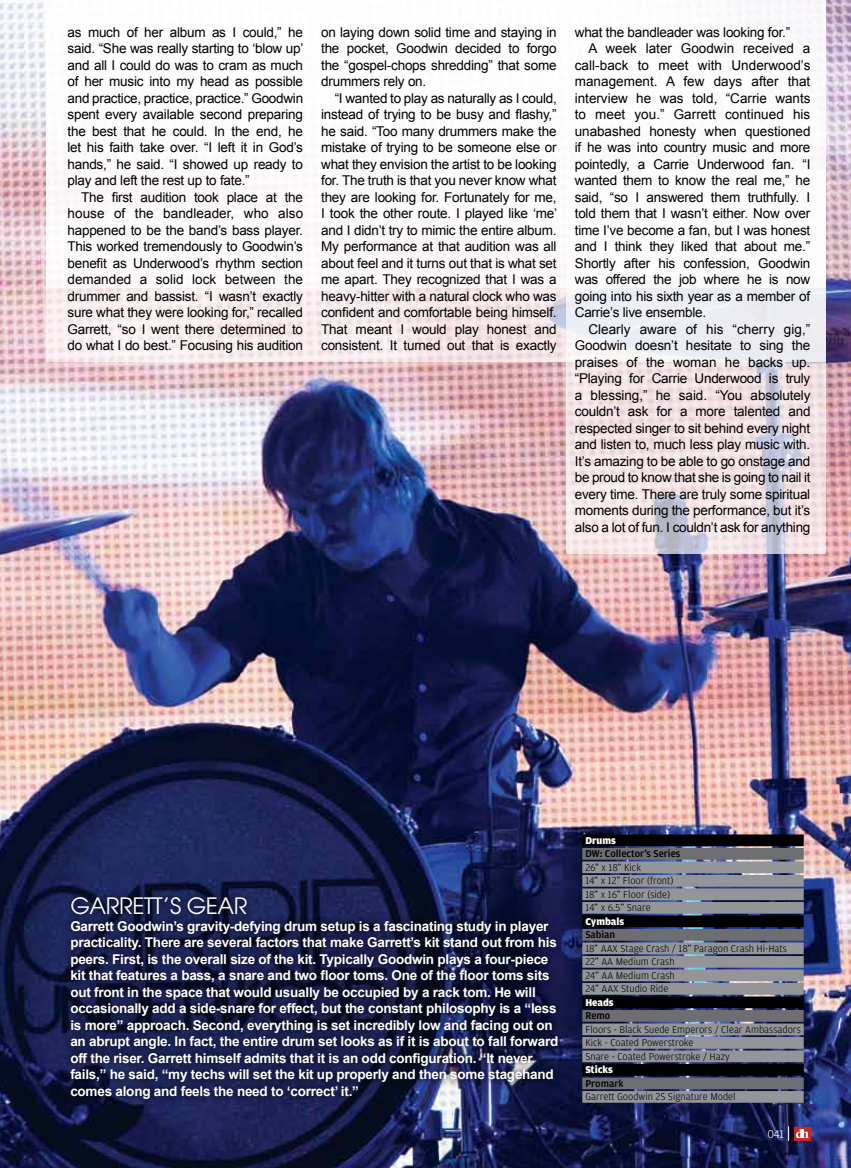
<style>
.page{position:relative;width:851px;height:1168px;background:#fff}
.page>*{position:absolute;margin:0;border:0;box-sizing:border-box;transform-origin:0 0}
.t1{font:22.5px "Avant Garde";color:#fff}
.t2{font:13.5px/16.5px "Arial";letter-spacing:-.015em;color:#000;text-align:justify}
.t3{font:700 13.5px/16.5px "Arial";letter-spacing:-.015em;color:#fff}
.t4{font:13.5px "Arial";letter-spacing:.005em;color:#000}
.t5{font:300 12px "Amplitude";color:#fff}
.t6{font:300 10.5px/13.5px "Amplitude";color:#000}
.t7{font:500 10.5px "Amplitude";color:#000}
.t8{font:900 10.5px "Amplitude";color:#fff}
</style>
<div class="page">
<img style="left:0;top:0;width:850px;height:1168px">
<div style="left:46px;top:0;width:779px;height:362px;background:#fff"></div>
<svg style="left:566px;top:288px;width:259px;height:265px;background:#ece3e7"></svg>
<svg style="left:793px;top:1127px;width:17px;height:13px"></svg>
<svg style="left:788px;top:1126px;width:1px;height:15px"></svg>
<svg style="left:796px;top:1129px;width:12px;height:9px"></svg>
<div style="left:582px;top:834px;width:221px;height:12px;background:#000"></div>
<div style="left:582px;top:848px;width:221px;height:12px;background:#6d6e71"></div>
<div style="left:582px;top:861px;width:221px;height:12px;background:#939598"></div>
<div style="left:582px;top:875px;width:221px;height:12px;background:#939598"></div>
<div style="left:582px;top:888px;width:221px;height:12px;background:#939598"></div>
<div style="left:582px;top:902px;width:221px;height:12px;background:#939598"></div>
<div style="left:582px;top:915px;width:221px;height:12px;background:#000"></div>
<div style="left:582px;top:929px;width:221px;height:12px;background:#6d6e71"></div>
<div style="left:582px;top:942px;width:221px;height:12px;background:#939598"></div>
<div style="left:582px;top:956px;width:221px;height:12px;background:#939598"></div>
<div style="left:582px;top:969px;width:221px;height:12px;background:#939598"></div>
<div style="left:582px;top:983px;width:221px;height:12px;background:#939598"></div>
<div style="left:582px;top:996px;width:221px;height:12px;background:#000"></div>
<div style="left:582px;top:1010px;width:221px;height:12px;background:#6d6e71"></div>
<div style="left:582px;top:1023px;width:221px;height:12px;background:#939598"></div>
<div style="left:582px;top:1037px;width:221px;height:12px;background:#939598"></div>
<div style="left:582px;top:1050px;width:221px;height:12px;background:#939598"></div>
<div style="left:582px;top:1064px;width:221px;height:12px;background:#000"></div>
<div style="left:582px;top:1077px;width:221px;height:12px;background:#6d6e71"></div>
<div style="left:582px;top:1091px;width:221px;height:12px;background:#939598"></div>
<svg style="left:63px;top:889px;width:502px;height:217px;background:#13193d"></svg>
<p class="t2" style="left:68px;top:24px;width:237px">as much of her album as I could,” he said. “She was really starting to ‘blow up’ and all I could do was to cram as much of her music into my head as possible and practice, practice, practice.” Goodwin spent every available second preparing the best that he could. In the end, he let his faith take over. “I left it in God’s hands,” he said. “I showed up ready to play and left the rest up to fate.”</p>
<p class="t2" style="left:68px;top:189px;width:237px;text-indent:14px">The first audition took place at the house of the bandleader, who also happened to be the band’s bass player.<br>This worked tremendously to Goodwin’s benefit as Underwood’s rhythm section demanded a solid lock between the drummer and bassist. “I wasn’t exactly sure what they were looking for,” recalled Garrett, “so I went there determined to do what I do best.” Focusing his audition</p>
<p class="t2" style="left:321px;top:24px;width:237px">on laying down solid time and staying in the pocket, Goodwin decided to forgo the “gospel-chops shredding” that some drummers rely on.</p>
<p class="t2" style="left:321px;top:90px;width:237px;text-indent:14px">“I wanted to play as naturally as I could, instead of trying to be busy and flashy,” he said. “Too many drummers make the mistake of trying to be someone else or what they envision the artist to be looking for. The truth is that you never know what they are looking for. Fortunately for me, I took the other route. I played like ‘me’ and I didn’t try to mimic the entire album.<br>My performance at that audition was all about feel and it turns out that is what set me apart. They recognized that I was a heavy-hitter with a natural clock who was confident and comfortable being himself.<br>That meant I would play honest and consistent. It turned out that is exactly</p>
<p class="t2" style="left:575px;top:24px;width:217px">what the bandleader was looking for.”</p>
<p class="t2" style="left:588px;top:40px;width:223px">A week later Goodwin received a</p>
<p class="t4" style="left:575px;top:56px;width:237px">call-back to meet with Underwood’s</p>
<p class="t2" style="left:575px;top:73px;width:237px">management. A few days after that</p>
<p class="t2" style="left:575px;top:90px;width:237px">interview he was told, “Carrie wants</p>
<p class="t2" style="left:575px;top:106px;width:237px">to meet you.” Garrett continued his</p>
<p class="t2" style="left:575px;top:123px;width:237px">unabashed honesty when questioned</p>
<p class="t2" style="left:575px;top:139px;width:237px">if he was into country music and more</p>
<p class="t2" style="left:575px;top:156px;width:237px">pointedly, a Carrie Underwood fan. “I</p>
<p class="t2" style="left:575px;top:172px;width:237px">wanted them to know the real me,” he</p>
<p class="t2" style="left:575px;top:189px;width:237px">said, “so I answered them truthfully. I</p>
<p class="t2" style="left:575px;top:205px;width:237px">told them that I wasn’t either. Now over</p>
<p class="t2" style="left:575px;top:222px;width:237px">time I’ve become a fan, but I was honest</p>
<p class="t2" style="left:575px;top:238px;width:237px">and I think they liked that about me.”</p>
<p class="t2" style="left:575px;top:255px;width:237px">Shortly after his confession, Goodwin</p>
<p class="t2" style="left:575px;top:271px;width:237px">was offered the job where he is now</p>
<p class="t2" style="left:575px;top:288px;width:237px">going into his sixth year as a member of</p>
<p class="t2" style="left:575px;top:304px;width:133px">Carrie’s live ensemble.</p>
<p class="t2" style="left:588px;top:321px;width:223px">Clearly aware of his “cherry gig,”</p>
<p class="t2" style="left:575px;top:337px;width:237px">Goodwin doesn’t hesitate to sing the</p>
<p class="t2" style="left:575px;top:354px;width:237px">praises of the woman he backs up.</p>
<p class="t2" style="left:575px;top:370px;width:237px">“Playing for Carrie Underwood is truly</p>
<p class="t2" style="left:575px;top:387px;width:237px">a blessing,” he said. “You absolutely</p>
<p class="t2" style="left:575px;top:403px;width:237px">couldn’t ask for a more talented and</p>
<p class="t2" style="left:575px;top:420px;width:237px">respected singer to sit behind every night</p>
<p class="t2" style="left:575px;top:436px;width:237px">and listen to, much less play music with.</p>
<p class="t2" style="left:575px;top:453px;width:237px">It’s amazing to be able to go onstage and</p>
<p class="t2" style="left:575px;top:469px;width:237px">be proud to know that she is going to nail it</p>
<p class="t2" style="left:575px;top:486px;width:237px">every time. There are truly some spiritual</p>
<p class="t2" style="left:575px;top:502px;width:237px">moments during the performance, but it’s</p>
<p class="t2" style="left:575px;top:519px;width:237px">also a lot of fun. I couldn’t ask for anything</p>
<h1 class="t1" style="left:70px;top:892px;width:33px">GARRETT</h1>
<h1 class="t1" style="left:162px;top:892px;width:58px">’S GEAR</h1>
<p class="t3" style="left:70px;top:918px;width:489px">Garrett Goodwin’s gravity-defying drum setup is a fascinating study in player practicality. There are several factors that make Garrett’s kit stand out from his peers. First, is the overall size of the kit. Typically Goodwin plays a four-piece kit that features a bass, a snare and two floor toms. One of the floor toms sits out front in the space that would usually be occupied by a rack tom. He will occasionally add a side-snare for effect, but the constant philosophy is a “less is more” approach. Second, everything is set incredibly low and facing out on an abrupt angle. In fact, the entire drum set looks as if it is about to fall forward off the riser. Garrett himself admits that it is an odd configuration. “It never fails,” he said, “my techs will set the kit up properly and then some stagehand comes along and feels the need to ‘correct’ it.”</p>
<p class="t8" style="left:585px;top:834px;width:32px">Drums</p>
<p class="t7" style="left:585px;top:848px;width:96px">DW: Collector’s Series</p>
<p class="t6" style="left:585px;top:860px;width:89px">26” x 18” Kick<br>14” x 12” Floor (front)<br>18” x 16” Floor (side)<br>14” x 6.5” Snare</p>
<p class="t8" style="left:585px;top:915px;width:40px">Cymbals</p>
<p class="t7" style="left:585px;top:929px;width:31px">Sabian</p>
<p class="t6" style="left:585px;top:941px;width:203px">18” AAX Stage Crash / 18” Paragon Crash Hi-Hats<br>22” AA Medium Crash<br>24” AA Medium Crash<br>24” AAX Studio Ride</p>
<p class="t8" style="left:585px;top:996px;width:30px">Heads</p>
<p class="t7" style="left:585px;top:1010px;width:26px">Remo</p>
<p class="t6" style="left:585px;top:1022px;width:217px">Floors - Black Suede Emperors / Clear Ambassadors<br>Kick - Coated Powerstroke<br>Snare - Coated Powerstroke / Hazy</p>
<p class="t8" style="left:585px;top:1064px;width:29px">Sticks</p>
<p class="t7" style="left:585px;top:1077px;width:40px">Promark</p>
<p class="t6" style="left:585px;top:1090px;width:152px">Garrett Goodwin 2S Signature Model</p>
<p class="t5" style="left:767px;top:1127px;width:18px">041</p>
</div>
